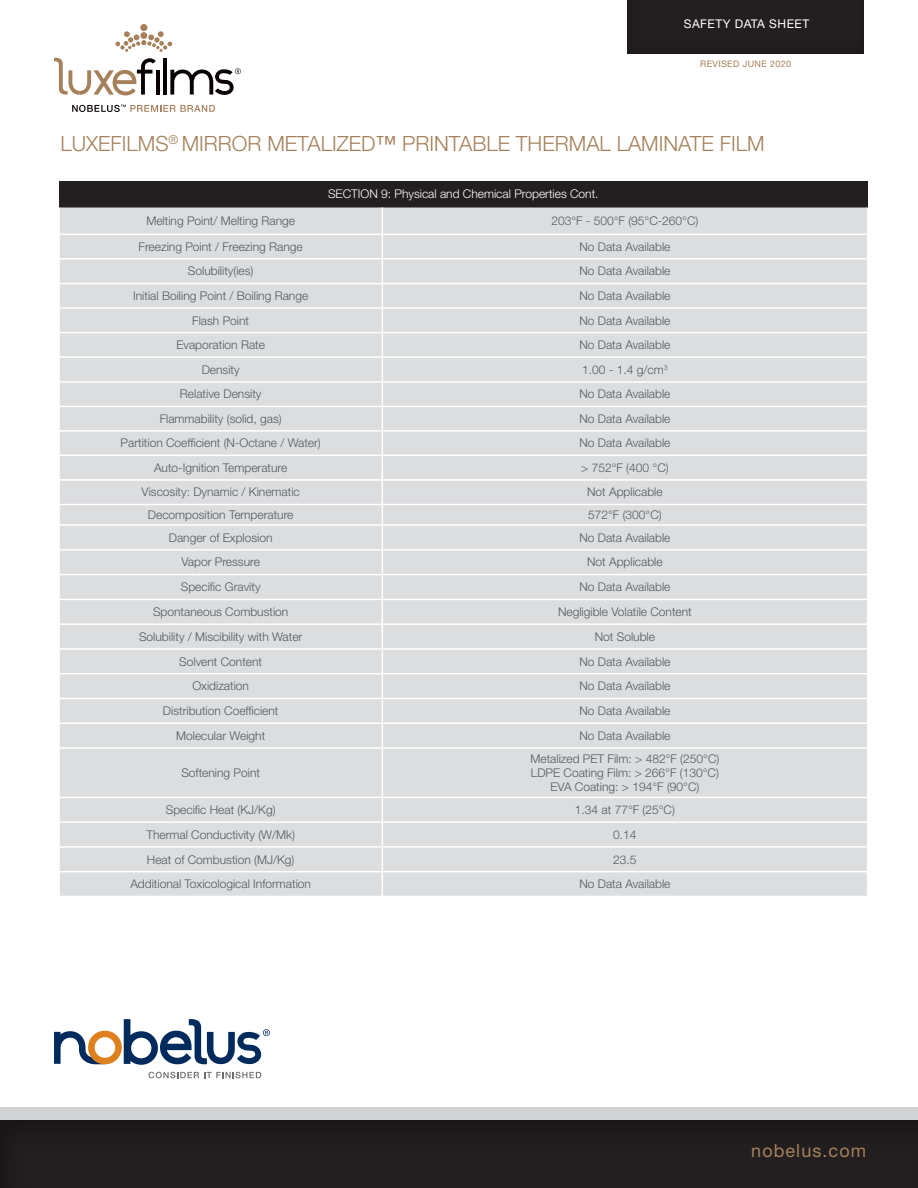
<style>
.page{position:relative;width:918px;height:1188px;background:#fff}
.page>*{position:absolute;margin:0;border:0;box-sizing:border-box;transform-origin:0 0}
.t1{font:300 21px "Helvetica Neue LT Std";color:#a5805a}
.t2{font:18px "Helvetica Neue LT Std";letter-spacing:.06em;color:#a5805a}
.t3{font:300 12px "Helvetica Neue LT Std";color:#57585a}
.t4{font:300 12px "Helvetica Neue LT Std";color:#fff}
.t5{font:12px "Helvetica Neue LT Std";letter-spacing:.04em;color:#fff}
.t6{font:9px "Helvetica Neue LT Std";letter-spacing:.04em;color:#a5805a}
.s1{font-weight:400}
</style>
<div class="page">
<div style="left:0;top:1107px;width:918px;height:33px;background:#d1d2d4"></div>
<div style="left:0;top:1119px;width:918px;height:69px;background:#231f20"></div>
<div style="left:625px;top:0;width:240px;height:54px;background:#231f20"></div>
<svg style="left:149px;top:1072px;width:112px;height:6px"></svg>
<svg style="left:54px;top:1019px;width:216px;height:46px"></svg>
<svg style="left:54px;top:58px;width:102px;height:37px"></svg>
<hr style="left:156px;top:70px;width:4px;height:25px;background:#080302">
<hr style="left:163px;top:58px;width:4px;height:37px;background:#080302">
<svg style="left:170px;top:68px;width:71px;height:27px"></svg>
<div style="left:140px;top:24px;width:7px;height:7px;background:#a5805a;border-radius:50%"></div>
<svg style="left:115px;top:31px;width:57px;height:21px"></svg>
<svg style="left:72px;top:105px;width:143px;height:7px"></svg>
<div style="left:60px;top:481px;width:807px;height:415px;background:#dcdddf"></div>
<hr style="left:58px;top:524px;width:324px;height:2px;background:#fff">
<hr style="left:382px;top:524px;width:486px;height:2px;background:#fff">
<hr style="left:58px;top:549px;width:324px;height:2px;background:#fff">
<hr style="left:382px;top:549px;width:486px;height:2px;background:#fff">
<hr style="left:58px;top:574px;width:324px;height:1px;background:#fff">
<hr style="left:382px;top:574px;width:486px;height:1px;background:#fff">
<hr style="left:58px;top:599px;width:324px;height:1px;background:#fff">
<hr style="left:382px;top:599px;width:486px;height:1px;background:#fff">
<hr style="left:58px;top:623px;width:324px;height:2px;background:#fff">
<hr style="left:382px;top:623px;width:486px;height:2px;background:#fff">
<hr style="left:382px;top:749px;width:1px;height:48px;background:#fff">
<hr style="left:58px;top:871px;width:324px;height:1px;background:#fff">
<hr style="left:382px;top:871px;width:486px;height:1px;background:#fff">
<svg style="left:382px;top:798px;width:1px;height:98px"></svg>
<hr style="left:58px;top:504px;width:324px;height:1px;background:#fff">
<hr style="left:382px;top:504px;width:486px;height:1px;background:#fff">
<hr style="left:58px;top:648px;width:324px;height:2px;background:#fff">
<hr style="left:382px;top:648px;width:486px;height:2px;background:#fff">
<hr style="left:58px;top:673px;width:324px;height:1px;background:#fff">
<hr style="left:382px;top:673px;width:486px;height:1px;background:#fff">
<hr style="left:58px;top:698px;width:324px;height:1px;background:#fff">
<hr style="left:382px;top:698px;width:486px;height:1px;background:#fff">
<hr style="left:58px;top:723px;width:324px;height:1px;background:#fff">
<hr style="left:382px;top:723px;width:486px;height:1px;background:#fff">
<hr style="left:58px;top:747px;width:324px;height:2px;background:#fff">
<hr style="left:382px;top:747px;width:486px;height:2px;background:#fff">
<hr style="left:58px;top:797px;width:324px;height:1px;background:#fff">
<hr style="left:382px;top:797px;width:486px;height:1px;background:#fff">
<hr style="left:58px;top:821px;width:324px;height:2px;background:#fff">
<hr style="left:382px;top:821px;width:486px;height:2px;background:#fff">
<hr style="left:58px;top:846px;width:324px;height:2px;background:#fff">
<hr style="left:382px;top:846px;width:486px;height:2px;background:#fff">
<div style="left:59px;top:181px;width:809px;height:27px;background:#231f20"></div>
<div style="left:60px;top:208px;width:807px;height:271px;background:#dcdddf"></div>
<hr style="left:58px;top:234px;width:324px;height:1px;background:#fff">
<hr style="left:382px;top:234px;width:486px;height:1px;background:#fff">
<hr style="left:58px;top:258px;width:324px;height:2px;background:#fff">
<hr style="left:382px;top:258px;width:486px;height:2px;background:#fff">
<hr style="left:58px;top:283px;width:324px;height:1px;background:#fff">
<hr style="left:382px;top:283px;width:486px;height:1px;background:#fff">
<hr style="left:58px;top:307px;width:324px;height:2px;background:#fff">
<hr style="left:382px;top:307px;width:486px;height:2px;background:#fff">
<hr style="left:58px;top:332px;width:324px;height:1px;background:#fff">
<hr style="left:382px;top:332px;width:486px;height:1px;background:#fff">
<hr style="left:58px;top:356px;width:324px;height:2px;background:#fff">
<hr style="left:382px;top:356px;width:486px;height:2px;background:#fff">
<hr style="left:58px;top:381px;width:324px;height:2px;background:#fff">
<hr style="left:382px;top:381px;width:486px;height:2px;background:#fff">
<hr style="left:58px;top:406px;width:324px;height:1px;background:#fff">
<hr style="left:382px;top:406px;width:486px;height:1px;background:#fff">
<hr style="left:58px;top:430px;width:324px;height:2px;background:#fff">
<hr style="left:382px;top:430px;width:486px;height:2px;background:#fff">
<hr style="left:58px;top:455px;width:324px;height:1px;background:#fff">
<hr style="left:382px;top:455px;width:486px;height:1px;background:#fff">
<svg style="left:382px;top:208px;width:1px;height:539px"></svg>
<hr style="left:382px;top:479px;width:486px;height:2px;background:#fff">
<p class="t5" style="left:684px;top:17px;width:127px">SAFETY DATA SHEET</p>
<p class="t6" style="left:700px;top:59px;width:93px">REVISED JUNE 2020</p>
<p class="t1" style="left:60px;top:131px;width:706px">LUXEFILMS<sup>®</sup> MIRROR METALIZED<span class="s1">™</span> PRINTABLE THERMAL LAMINATE FILM</p>
<p class="t4" style="left:328px;top:187px;width:272px">SECTION 9: Physical and Chemical Properties Cont.</p>
<p class="t3" style="left:146px;top:214px;width:150px">Melting Point/ Melting Range</p>
<p class="t3" style="left:551px;top:214px;width:149px">203°F - 500°F (95°C-260°C)</p>
<p class="t3" style="left:139px;top:239px;width:166px">Freezing Point / Freezing Range</p>
<p class="t3" style="left:579px;top:239px;width:93px">No Data Available</p>
<p class="t3" style="left:188px;top:264px;width:67px">Solubility(ies)</p>
<p class="t3" style="left:579px;top:264px;width:93px">No Data Available</p>
<p class="t3" style="left:133px;top:289px;width:177px">Initial Boiling Point / Boiling Range</p>
<p class="t3" style="left:579px;top:289px;width:93px">No Data Available</p>
<p class="t3" style="left:192px;top:313px;width:58px">Flash Point</p>
<p class="t3" style="left:579px;top:313px;width:93px">No Data Available</p>
<p class="t3" style="left:176px;top:338px;width:90px">Evaporation Rate</p>
<p class="t3" style="left:579px;top:338px;width:93px">No Data Available</p>
<p class="t3" style="left:202px;top:362px;width:39px">Density</p>
<p class="t3" style="left:582px;top:362px;width:87px">1.00 - 1.4 g/cm<sup>3</sup></p>
<p class="t3" style="left:180px;top:387px;width:83px">Relative Density</p>
<p class="t3" style="left:579px;top:387px;width:93px">No Data Available</p>
<p class="t3" style="left:160px;top:411px;width:124px">Flammability (solid, gas)</p>
<p class="t3" style="left:579px;top:411px;width:93px">No Data Available</p>
<p class="t3" style="left:121px;top:436px;width:202px">Partition Coefficient (N-Octane / Water)</p>
<p class="t3" style="left:579px;top:436px;width:93px">No Data Available</p>
<p class="t3" style="left:154px;top:460px;width:135px">Auto-Ignition Temperature</p>
<p class="t3" style="left:581px;top:460px;width:89px">&gt; 752°F (400 °C)</p>
<p class="t3" style="left:142px;top:485px;width:160px">Viscosity: Dynamic / Kinematic</p>
<p class="t3" style="left:587px;top:485px;width:77px">Not Applicable</p>
<p class="t3" style="left:148px;top:507px;width:147px">Decomposition Temperature</p>
<p class="t3" style="left:588px;top:507px;width:75px">572°F (300°C)</p>
<p class="t3" style="left:169px;top:530px;width:105px">Danger of Explosion</p>
<p class="t3" style="left:579px;top:530px;width:93px">No Data Available</p>
<p class="t3" style="left:181px;top:555px;width:80px">Vapor Pressure</p>
<p class="t3" style="left:587px;top:555px;width:77px">Not Applicable</p>
<p class="t3" style="left:181px;top:580px;width:81px">Specific Gravity</p>
<p class="t3" style="left:579px;top:580px;width:93px">No Data Available</p>
<p class="t3" style="left:153px;top:605px;width:137px">Spontaneous Combustion</p>
<p class="t3" style="left:558px;top:605px;width:135px">Negligible Volatile Content</p>
<p class="t3" style="left:139px;top:629px;width:165px">Solubility / Miscibility with Water</p>
<p class="t3" style="left:595px;top:629px;width:62px">Not Soluble</p>
<p class="t3" style="left:179px;top:654px;width:84px">Solvent Content</p>
<p class="t3" style="left:579px;top:654px;width:93px">No Data Available</p>
<p class="t3" style="left:192px;top:679px;width:58px">Oxidization</p>
<p class="t3" style="left:579px;top:679px;width:93px">No Data Available</p>
<p class="t3" style="left:163px;top:704px;width:117px">Distribution Coefficient</p>
<p class="t3" style="left:579px;top:704px;width:93px">No Data Available</p>
<p class="t3" style="left:176px;top:728px;width:91px">Molecular Weight</p>
<p class="t3" style="left:579px;top:728px;width:93px">No Data Available</p>
<p class="t3" style="left:181px;top:765px;width:80px">Softening Point</p>
<p class="t3" style="left:531px;top:751px;width:190px">Metalized PET Film: &gt; 482°F (250°C)</p>
<p class="t3" style="left:531px;top:765px;width:189px">LDPE Coating Film: &gt; 266°F (130°C)</p>
<p class="t3" style="left:551px;top:780px;width:150px">EVA Coating: &gt; 194°F (90°C)</p>
<p class="t3" style="left:166px;top:802px;width:111px">Specific Heat (KJ/Kg)</p>
<p class="t3" style="left:575px;top:802px;width:102px">1.34 at 77°F (25°C)</p>
<p class="t3" style="left:146px;top:827px;width:150px">Thermal Conductivity (W/Mk)</p>
<p class="t3" style="left:613px;top:827px;width:25px">0.14</p>
<p class="t3" style="left:147px;top:852px;width:149px">Heat of Combustion (MJ/Kg)</p>
<p class="t3" style="left:613px;top:852px;width:25px">23.5</p>
<p class="t3" style="left:130px;top:877px;width:182px">Additional Toxicological Information</p>
<p class="t3" style="left:579px;top:877px;width:93px">No Data Available</p>
<h2 class="t2" style="left:751px;top:1139px;width:116px">nobelus.com</h2>
</div>
